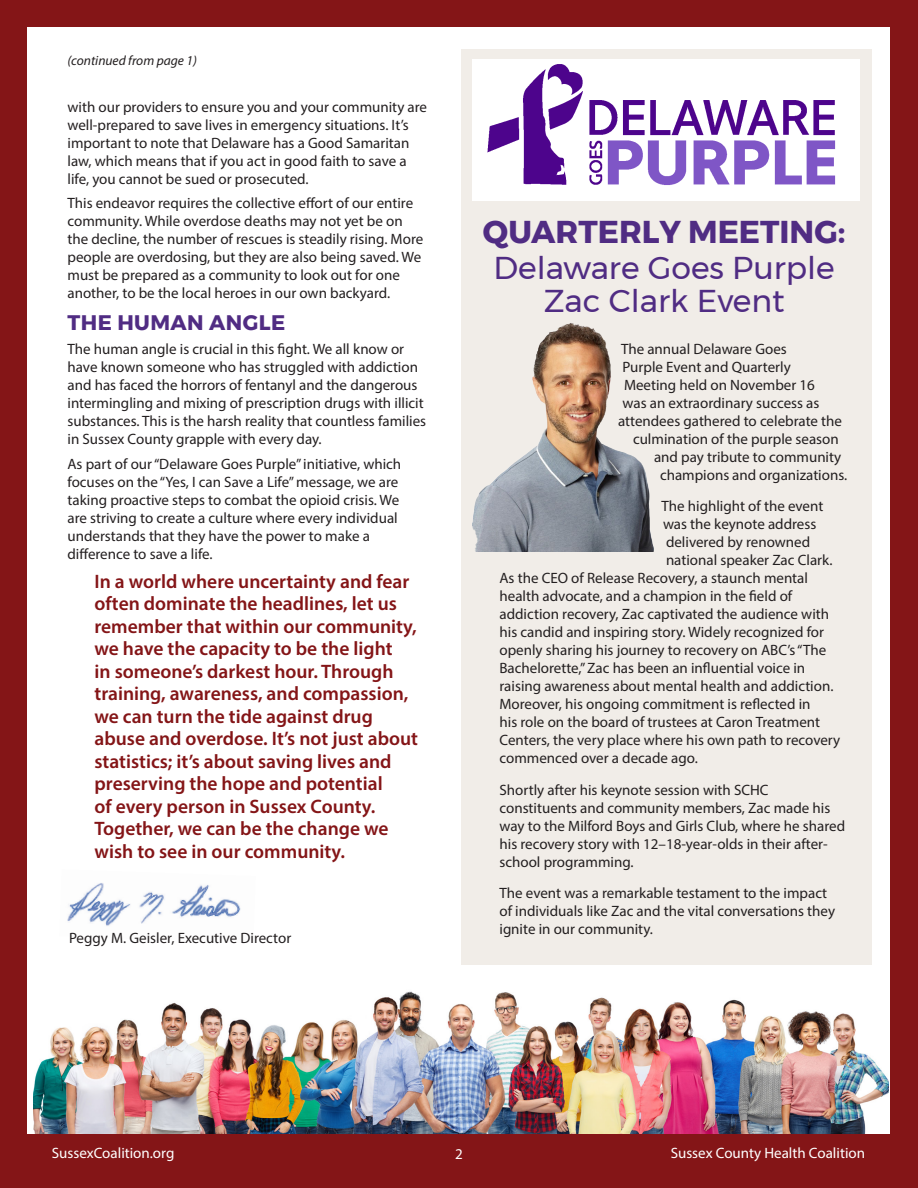
<style>
.page{position:relative;width:918px;height:1188px;background:#841517}
.page>*{position:absolute;margin:0;border:0;box-sizing:border-box;transform-origin:0 0}
.heads{font:31.5px/36px "Montserrat";color:#502c83;text-align:center}
.subs{font:700 21px "Montserrat";letter-spacing:.02em;color:#502c83}
.Callout{font:600 19.5px/22.5px "Myriad Pro";color:#841517}
.heads-2{font:15px/18px "Myriad Pro";color:#231f20}
.intro{font:15px/18px "Myriad Pro";color:#231f20}
.t1{font:15px "Myriad Pro";color:#fff}
.body{font:15px "Myriad Pro";color:#231f20}
.body-2{font:italic 13.5px "Myriad Pro";color:#231f20}
.s1{font-weight:700}
</style>
<div class="page">
<div style="left:28px;top:27px;width:862px;height:1106px;background:#fff"></div>
<img style="left:67px;top:883px;width:174px;height:43px">
<div style="left:461px;top:49px;width:411px;height:915px;background:#f1ede8"></div>
<div style="left:472px;top:59px;width:387px;height:142px;background:#fff"></div>
<img style="left:487px;top:64px;width:349px;height:121px">
<img style="left:33px;top:991px;width:856px;height:142px">
<img style="left:472px;top:323px;width:182px;height:228px">
<p class="body-2" style="left:68px;top:52px;width:131px">(continued from page 1)</p>
<p class="intro" style="left:68px;top:97px;width:361px">with our providers to ensure you and your community are well-prepared to save lives in emergency situations. It’s important to note that Delaware has a Good Samaritan law, which means that if you act in good faith to save a life, you cannot be sued or prosecuted.</p>
<p class="intro" style="left:68px;top:194px;width:357px">This endeavor requires the collective effort of our entire community. While overdose deaths may not yet be on the decline, the number of rescues is steadily rising. More people are overdosing, but they are also being saved. We must be prepared as a community to look out for one another, to be the local heroes in our own backyard.</p>
<p class="subs" style="left:68px;top:306px;width:219px">THE HUMAN ANGLE</p>
<p class="intro" style="left:68px;top:340px;width:360px">The human angle is crucial in this fight. We all know or have known someone who has struggled with addiction and has faced the horrors of fentanyl and the dangerous intermingling and mixing of prescription drugs with illicit substances. This is the harsh reality that countless families in Sussex County grapple with every day.</p>
<p class="intro" style="left:68px;top:454px;width:335px">As part of our “Delaware Goes Purple” initiative, which focuses on the “Yes, I can Save a Life” message, we are taking proactive steps to combat the opioid crisis. We are striving to create a culture where every individual understands that they have the power to make a difference to save a life.</p>
<p class="Callout" style="left:94px;top:570px;width:325px">In a world where uncertainty and fear often dominate the headlines, let us remember that within our community, we have the capacity to be the light<br>in someone’s darkest hour. Through training, awareness, and compassion, we can turn the tide against drug abuse and overdose. It’s not just about statistics; it’s about saving lives and preserving the hope and potential<br>of every person in Sussex County.<br>Together, we can be the change we wish to see in our community.</p>
<p class="body" style="left:69px;top:929px;width:224px">Peggy M. Geisler, Executive Director</p>
<p class="heads" style="left:483px;top:214px;width:364px"><span class="s1">QUARTERLY MEETING:<br></span>Delaware Goes Purple</p>
<p class="heads" style="left:544px;top:283px;width:242px">Zac Clark Event</p>
<p class="heads-2" style="left:621px;top:339px;width:167px">The annual Delaware Goes</p>
<p class="heads-2" style="left:622px;top:357px;width:170px">Purple Event and Quarterly</p>
<p class="heads-2" style="left:624px;top:375px;width:192px">Meeting held on November 16</p>
<p class="heads-2" style="left:622px;top:393px;width:198px">was an extraordinary success as</p>
<p class="heads-2" style="left:618px;top:411px;width:226px">attendees gathered to celebrate the</p>
<p class="heads-2" style="left:633px;top:429px;width:207px">culmination of the purple season</p>
<p class="heads-2" style="left:654px;top:447px;width:189px">and pay tribute to community</p>
<p class="heads-2" style="left:660px;top:465px;width:189px">champions and organizations.</p>
<p class="heads-2" style="left:662px;top:497px;width:163px">The highlight of the event</p>
<p class="heads-2" style="left:663px;top:515px;width:155px">was the keynote address</p>
<p class="heads-2" style="left:666px;top:533px;width:146px">delivered by renowned</p>
<p class="heads-2" style="left:666px;top:551px;width:168px">national speaker Zac Clark.</p>
<p class="heads-2" style="left:500px;top:569px;width:310px">As the CEO of Release Recovery, a staunch mental</p>
<p class="heads-2" style="left:500px;top:587px;width:294px">health advocate, and a champion in the field of</p>
<p class="heads-2" style="left:500px;top:605px;width:331px">addiction recovery, Zac captivated the audience with</p>
<p class="heads-2" style="left:500px;top:623px;width:326px">his candid and inspiring story. Widely recognized for</p>
<p class="heads-2" style="left:500px;top:641px;width:328px">openly sharing his journey to recovery on ABC’s “The</p>
<p class="heads-2" style="left:500px;top:659px;width:307px">Bachelorette,” Zac has been an influential voice in</p>
<p class="heads-2" style="left:500px;top:677px;width:336px">raising awareness about mental health and addiction.</p>
<p class="heads-2" style="left:500px;top:695px;width:313px">Moreover, his ongoing commitment is reflected in</p>
<p class="heads-2" style="left:500px;top:713px;width:322px">his role on the board of trustees at Caron Treatment</p>
<p class="heads-2" style="left:500px;top:731px;width:342px">Centers, the very place where his own path to recovery</p>
<p class="heads-2" style="left:500px;top:749px;width:200px">commenced over a decade ago.</p>
<p class="heads-2" style="left:500px;top:780px;width:347px">Shortly after his keynote session with SCHC constituents and community members, Zac made his way to the Milford Boys and Girls Club, where he shared his recovery story with 12–18-year-olds in their after&shy;school programming.</p>
<p class="heads-2" style="left:500px;top:884px;width:337px">The event was a remarkable testament to the impact of individuals like Zac and the vital conversations they ignite in our community.</p>
<p class="t1" style="left:52px;top:1143px;width:124px">SussexCoalition.org</p>
<p class="t1" style="left:455px;top:1145px;width:9px">2</p>
<p class="t1" style="left:671px;top:1143px;width:196px">Sussex County Health Coalition</p>
</div>
